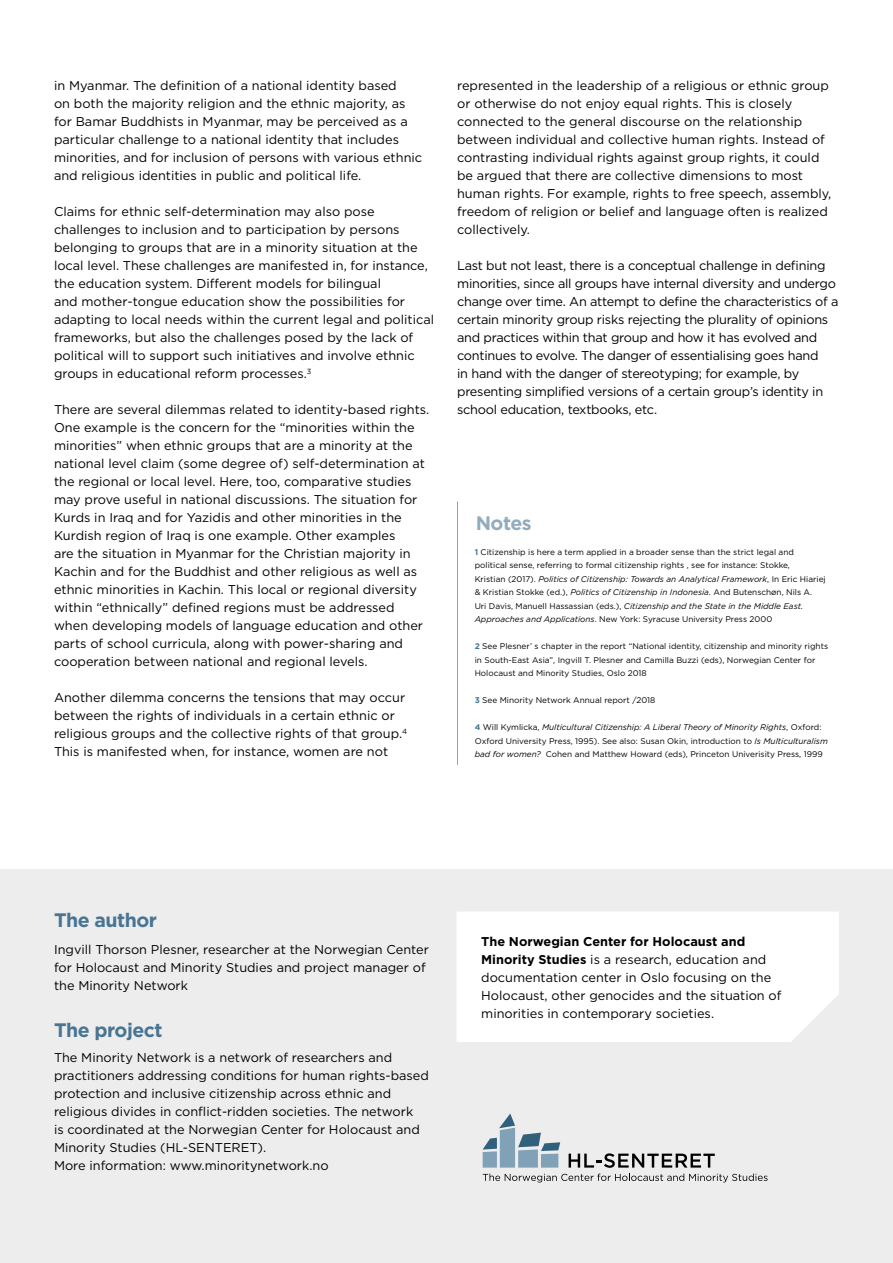
<style>
.page{position:relative;width:893px;height:1263px;background:#fff}
.page>*{position:absolute;margin:0;border:0;box-sizing:border-box;transform-origin:0 0}
.t1{font:700 19.5px "Gotham";letter-spacing:-.025em;color:#497593}
.t2{font:700 19.5px "Gotham";letter-spacing:-.025em;color:#92acbe}
.t3{font:12.75px/18px "Gotham";color:#000}
.t4{font:12.75px/18px "Gotham";letter-spacing:-.02em;color:#000}
.t5{font:8.25px/13.5px "Gotham";color:#000}
.s1{font-weight:700;color:#497593}
.s2{font-style:italic}
.s3{font-weight:700}
</style>
<div class="page">
<div style="left:0;top:870px;width:893px;height:393px;background:#ededed"></div>
<div style="left:457px;top:912px;width:382px;height:130px;background:#fff"></div>
<svg style="left:483px;top:1113px;width:285px;height:69px"></svg>
<hr style="left:457px;top:502px;width:1px;height:263px;background:#9d9d9c">
<p class="t3" style="left:54px;top:76px;width:370px">in Myanmar. The definition of a national identity based<br>on both the majority religion and the ethnic majority, as for Bamar Buddhists in Myanmar, may be perceived as a particular challenge to a national identity that includes minorities, and for inclusion of persons with various ethnic and religious identities in public and political life.</p>
<p class="t3" style="left:54px;top:202px;width:382px">Claims for ethnic self-determination may also pose challenges to inclusion and to participation by persons belonging to groups that are in a minority situation at the local level. These challenges are manifested in, for instance, the education system. Different models for bilingual<br>and mother-tongue education show the possibilities for adapting to local needs within the current legal and political frameworks, but also the challenges posed by the lack of political will to support such initiatives and involve ethnic groups in educational reform processes.<sup>3</sup></p>
<p class="t3" style="left:54px;top:400px;width:377px">There are several dilemmas related to identity-based rights.<br>One example is the concern for the “minorities within the minorities” when ethnic groups that are a minority at the national level claim (some degree of) self-determination at the regional or local level. Here, too, comparative studies may prove useful in national discussions. The situation for Kurds in Iraq and for Yazidis and other minorities in the Kurdish region of Iraq is one example. Other examples<br>are the situation in Myanmar for the Christian majority in Kachin and for the Buddhist and other religious as well as ethnic minorities in Kachin. This local or regional diversity within “ethnically” defined regions must be addressed when developing models of language education and other parts of school curricula, along with power-sharing and cooperation between national and regional levels.</p>
<p class="t3" style="left:54px;top:688px;width:355px">Another dilemma concerns the tensions that may occur between the rights of individuals in a certain ethnic or religious groups and the collective rights of that group.<sup>4<br></sup>This is manifested when, for instance, women are not</p>
<p class="t3" style="left:457px;top:76px;width:376px">represented in the leadership of a religious or ethnic group or otherwise do not enjoy equal rights. This is closely connected to the general discourse on the relationship between individual and collective human rights. Instead of contrasting individual rights against group rights, it could be argued that there are collective dimensions to most human rights. For example, rights to free speech, assembly, freedom of religion or belief and language often is realized collectively.</p>
<p class="t4" style="left:457px;top:256px;width:383px">Last but not least, there is a conceptual challenge in defining minorities, since all groups have internal diversity and undergo change over time. An attempt to define the characteristics of a certain minority group risks rejecting the plurality of opinions and practices within that group and how it has evolved and continues to evolve. The danger of essentialising goes hand<br>in hand with the danger of stereotyping; for example, by presenting simplified versions of a certain group’s identity in school education, textbooks, etc.</p>
<h1 class="t2" style="left:476px;top:510px;width:57px">Notes</h1>
<p class="t5" style="left:475px;top:545px;width:352px"><span class="s1">1</span> Citizenship is here a term applied in a broader sense than the strict legal and political sense, referring to formal citizenship rights , see for instance: Stokke,<br>Kristian (2017). <span class="s2">Politics of Citizenship: Towards an Analytical Framework</span>, In Eric Hiariej &amp; Kristian Stokke (ed.), <span class="s2">Politics of Citizenship in Indonesia.</span> And Butenschøn, Nils A.<br>Uri Davis, Manuell Hassassian (eds.), <span class="s2">Citizenship and the State in the Middle East.<br>Approaches and Applications</span>. New York: Syracuse University Press 2000</p>
<p class="t5" style="left:475px;top:639px;width:355px"><span class="s1">2</span> See Plesner’ s chapter in the report “National identity, citizenship and minority rights in South-East Asia”, Ingvill T. Plesner and Camilla Buzzi (eds), Norwegian Center for<br>Holocaust and Minority Studies, Oslo 2018</p>
<p class="t5" style="left:475px;top:693px;width:182px"><span class="s1">3</span> See Minority Network Annual report /2018</p>
<p class="t5" style="left:475px;top:720px;width:355px"><span class="s1">4</span> Will Kymlicka, <span class="s2">Multicultural Citizenship: A Liberal Theory of Minority Rights</span>, Oxford:<br>Oxford University Press, 1995). See also: Susan Okin, introduction to <span class="s2">Is Multiculturalism bad for women?</span> Cohen and Matthew Howard (eds), Princeton Univerisity Press, 1999</p>
<h1 class="t1" style="left:54px;top:907px;width:105px">The author</h1>
<p class="t3" style="left:54px;top:940px;width:376px">Ingvill Thorson Plesner, researcher at the Norwegian Center for Holocaust and Minority Studies and project manager of the Minority Network</p>
<h1 class="t1" style="left:54px;top:1017px;width:110px">The project</h1>
<p class="t3" style="left:54px;top:1048px;width:376px">The Minority Network is a network of researchers and practitioners addressing conditions for human rights-based protection and inclusive citizenship across ethnic and religious divides in conflict-ridden societies. The network<br>is coordinated at the Norwegian Center for Holocaust and Minority Studies (HL-SENTERET).<br>More information: www.minoritynetwork.no</p>
<p class="t3" style="left:481px;top:933px;width:302px"><span class="s3">The Norwegian Center for Holocaust and Minority Studies</span> is a research, education and documentation center in Oslo focusing on the Holocaust, other genocides and the situation of minorities in contemporary societies.</p>
</div>
